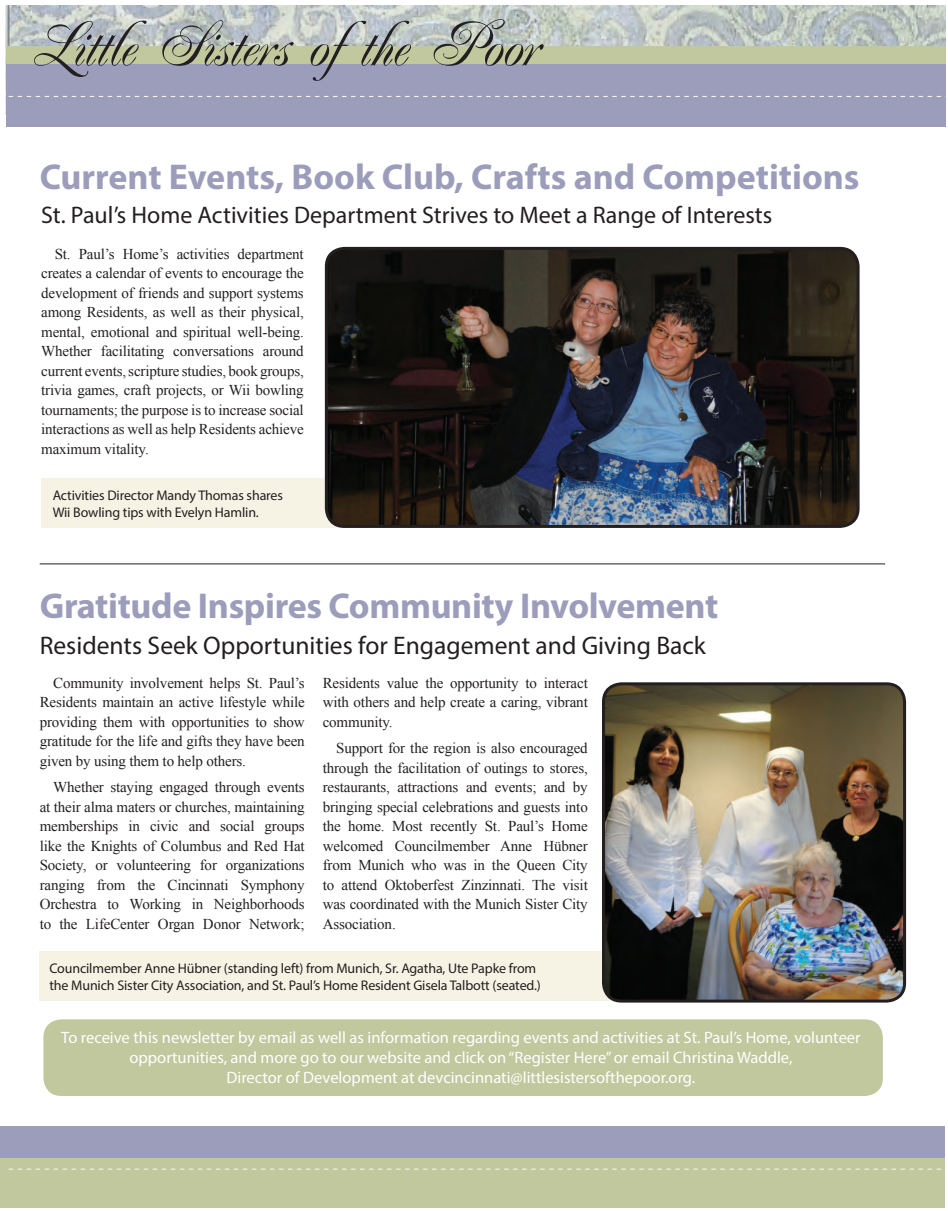
<style>
.page{position:relative;width:948px;height:1211px;background:#fff}
.page>*{position:absolute;margin:0;border:0;box-sizing:border-box;transform-origin:0 0}
.Subhead{font:63px "Renaissance";color:#231f20}
.t1{font:700 36px "Myriad Pro";letter-spacing:-.01em;color:#9c9dbb}
.Subhead-2{font:25.5px "Myriad Pro";color:#231f20}
.Subhead-3{font:24px "Myriad Pro";color:#231f20}
.Call_Out_Box_Text{font:16.5px/19.8px "Myriad Pro";color:#fff;text-align:center}
.t2{font:15px/19.5px "Times New Roman";letter-spacing:-.01em;color:#231f20;text-align:justify}
.t3{font:13.95px/16.8px "Myriad Pro";letter-spacing:-.01em;color:#231f20}
</style>
<div class="page">
<div style="left:0;top:1126px;width:944px;height:34px;background:#9c9dbb"></div>
<div style="left:41px;top:478px;width:525px;height:50px;background:#f6f3e5"></div>
<div style="left:40px;top:951px;width:613px;height:50px;background:#f6f3e5"></div>
<img style="left:6px;top:6px;width:938px;height:40px">
<div style="left:6px;top:46px;width:938px;height:50px;background:#c1c89d"></div>
<div style="left:0;top:1158px;width:944px;height:49px;background:#c1c89d"></div>
<div style="left:6px;top:64px;width:938px;height:63px;background:#9c9dbb"></div>
<svg style="left:9px;top:96px;width:932px;height:1px"></svg>
<svg style="left:9px;top:1168px;width:932px;height:2px"></svg>
<div style="left:43px;top:1019px;width:839px;height:77px;background:#c1c89d;border-radius:18px"></div>
<hr style="left:40px;top:563px;width:844px;height:1px;background:#231f20">
<img style="left:326px;top:248px;width:531px;height:278px">
<div style="left:325px;top:247px;width:534px;height:281px;border:3px solid #231f20;border-radius:18px"></div>
<img style="left:605px;top:684px;width:299px;height:317px">
<div style="left:601px;top:682px;width:304px;height:320px;border:3px solid #231f20;border-radius:18px"></div>
<p class="Subhead" style="left:30px;top:7px;width:508px">Little Sisters ofthe Poor</p>
<p class="t1" style="left:40px;top:153px;width:821px">Current Events, Book Club, Crafts and Competitions</p>
<p class="Subhead-3" style="left:41px;top:200px;width:732px">St. Paul’s Home Activities Department Strives to Meet a Range of Interests</p>
<p class="t2" style="left:41px;top:244px;width:264px;text-indent:14px">St. Paul’s Home’s activities department creates a calendar of events to encourage the development of friends and support systems among Residents, as well as their physical, mental, emotional and spiritual well-being.<br>Whether facilitating conversations around current events, scripture studies, book groups, trivia games, craft projects, or Wii bowling tournaments; the purpose is to increase social interactions as well as help Residents achieve maximum vitality.</p>
<p class="t3" style="left:53px;top:486px;width:232px">Activities Director Mandy Thomas shares<br>Wii Bowling tips with Evelyn Hamlin.</p>
<p class="t1" style="left:40px;top:582px;width:679px">Gratitude Inspires Community Involvement</p>
<p class="Subhead-2" style="left:40px;top:630px;width:667px">Residents Seek Opportunities for Engagement and Giving Back</p>
<p class="t2" style="left:40px;top:673px;width:266px;text-indent:14px">Community involvement helps St. Paul’s Residents maintain an active lifestyle while providing them with opportunities to show gratitude for the life and gifts they have been given by using them to help others.</p>
<p class="t2" style="left:40px;top:777px;width:266px;text-indent:14px">Whether staying engaged through events at their alma maters or churches, maintaining memberships in civic and social groups like the Knights of Columbus and Red Hat Society, or volunteering for organizations ranging from the Cincinnati Symphony Orchestra to Working in Neighborhoods to the LifeCenter Organ Donor Network;</p>
<p class="t2" style="left:322px;top:673px;width:266px">Residents value the opportunity to interact with others and help create a caring, vibrant community.</p>
<p class="t2" style="left:322px;top:738px;width:266px;text-indent:14px">Support for the region is also encouraged through the facilitation of outings to stores, restaurants, attractions and events; and by bringing special celebrations and guests into the home. Most recently St. Paul’s Home welcomed Councilmember Anne Hübner from Munich who was in the Queen City to attend Oktoberfest Zinzinnati. The visit was coordinated with the Munich Sister City Association.</p>
<p class="t3" style="left:49px;top:960px;width:488px">Councilmember Anne Hübner (standing left) from Munich, Sr. Agatha, Ute Papke from</p>
<p class="t3" style="left:49px;top:976px;width:492px">the Munich Sister City Association, and St. Paul’s Home Resident Gisela Talbott (seated.)</p>
<p class="Call_Out_Box_Text" style="left:61px;top:1027px;width:800px">To receive this newsletter by email as well as information regarding events and activities at St. Paul’s Home, volunteer opportunities, and more go to our website and click on “Register Here” or email Christina Waddle,<br>Director of Development at devcincinnati@littlesistersofthepoor.org.</p>
</div>
